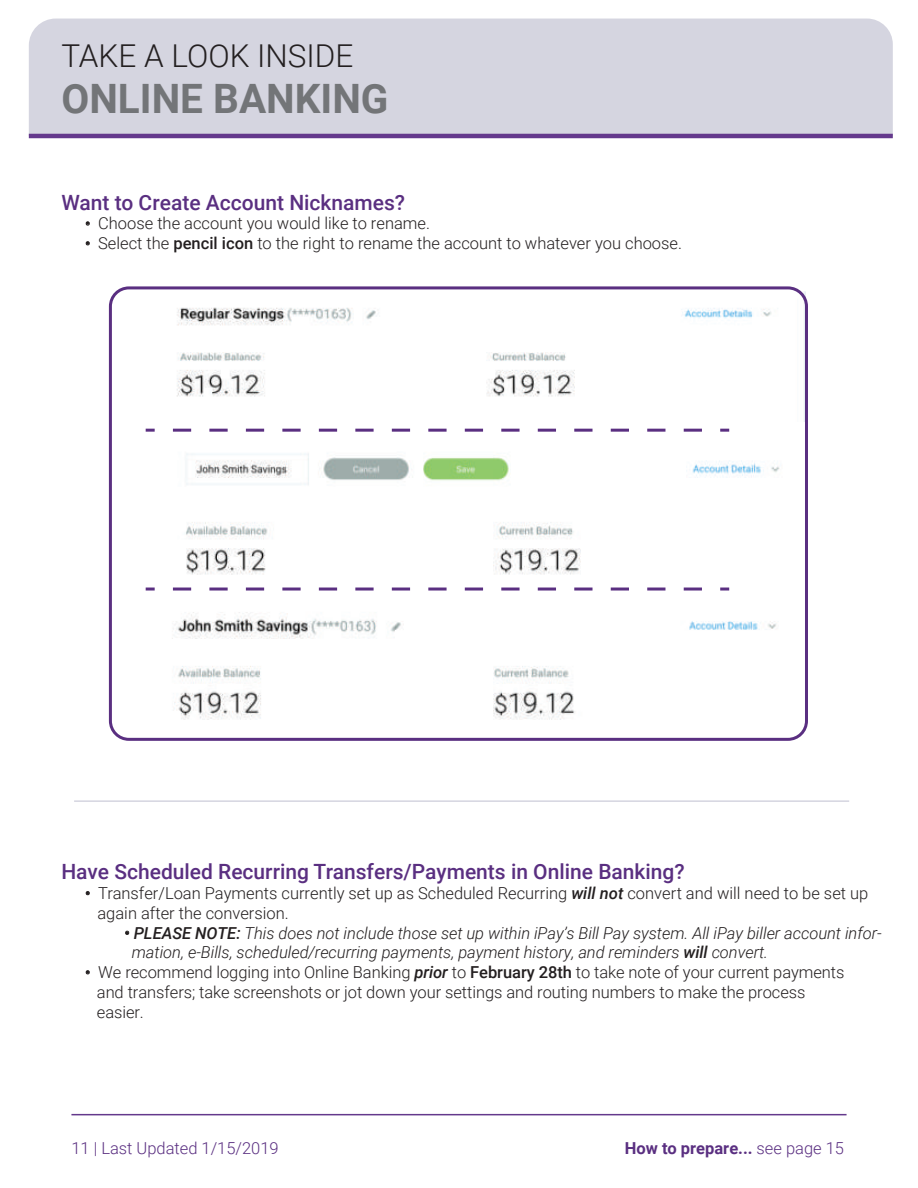
<style>
.page{position:relative;width:918px;height:1188px;background:#fff}
.page>*{position:absolute;margin:0;border:0;box-sizing:border-box;transform-origin:0 0}
.t1{font:700 40.5px "Roboto";color:#737578}
.t2{font:300 31.5px "Roboto";color:#231f20}
.t3{font:500 21px "Roboto";color:#5a2f81}
.t4{font:300 16.5px/19.8px "Roboto";color:#231f20}
.t5{font:italic 300 16.5px/19.8px "Roboto";letter-spacing:-.005em;color:#231f20}
.t6{font:700 16.5px "Roboto";color:#5a2f81}
.t7{font:300 16.5px "Roboto";color:#5a2f81}
.s1{font-weight:500}
.s2{font-weight:500;font-style:italic}
.s3{font-style:normal}
.s4{font-weight:300}
</style>
<div class="page">
<hr style="left:74px;top:800px;width:775px;height:2px;background:#d5d5e0">
<svg style="left:85px;top:221px;width:5px;height:5px"></svg>
<svg style="left:85px;top:241px;width:5px;height:5px"></svg>
<svg style="left:85px;top:891px;width:5px;height:5px"></svg>
<svg style="left:125px;top:930px;width:5px;height:5px"></svg>
<svg style="left:85px;top:970px;width:5px;height:5px"></svg>
<img style="left:177px;top:290px;width:628px;height:107px">
<img style="left:172px;top:612px;width:604px;height:108px">
<div style="left:109px;top:286px;width:699px;height:455px;border:3px solid #5a2f81;border-radius:18px"></div>
<img style="left:186px;top:453px;width:594px;height:122px">
<svg style="left:146px;top:588px;width:9px;height:3px"></svg>
<svg style="left:173px;top:588px;width:529px;height:3px"></svg>
<svg style="left:720px;top:588px;width:9px;height:3px"></svg>
<svg style="left:146px;top:429px;width:9px;height:3px"></svg>
<svg style="left:173px;top:429px;width:529px;height:3px"></svg>
<svg style="left:720px;top:429px;width:9px;height:3px"></svg>
<div style="left:29px;top:19px;width:864px;height:115px;background:#d5d5e0"></div>
<hr style="left:29px;top:134px;width:864px;height:4px;background:#64398c">
<hr style="left:71px;top:1114px;width:776px;height:1px;background:#64398c">
<h2 class="t2" style="left:61px;top:34px;width:294px">TAKE A LOOK INSIDE</h2>
<h1 class="t1" style="left:61px;top:71px;width:329px">ONLINE BANKING</h1>
<p class="t3" style="left:61px;top:188px;width:345px">Want to Create Account Nicknames?</p>
<p class="t4" style="left:85px;top:213px;width:346px">• Choose the account you would like to rename.</p>
<p class="t4" style="left:85px;top:233px;width:598px">• Select the <span class="s1">pencil icon</span> to the right to rename the account to whatever you choose.</p>
<p class="t3" style="left:61px;top:857px;width:625px">Have Scheduled Recurring Transfers/Payments in Online Banking?</p>
<p class="t4" style="left:97px;top:883px;width:772px;text-indent:-12px">• Transfer/Loan Payments currently set up as Scheduled Recurring <span class="s2">will not</span> convert and will need to be set up again after the conversion.</p>
<p class="t5" style="left:132px;top:922px;width:751px;text-indent:-7px"><span class="s3">•</span> <span class="s1">PLEASE NOTE:</span> This does not include those set up within iPay’s Bill Pay system. All iPay biller account infor&shy;mation, e-Bills, scheduled/recurring payments, payment history, and reminders <span class="s1">will</span> convert.</p>
<p class="t4" style="left:97px;top:962px;width:749px;text-indent:-12px">• We recommend logging into Online Banking <span class="s2">prior</span> to <span class="s1">February 28th</span> to take note of your current payments and transfers; take screenshots or jot down your settings and routing numbers to make the process easier.</p>
<p class="t7" style="left:71px;top:1136px;width:209px">11 | Last Updated 1/15/2019</p>
<p class="t6" style="left:625px;top:1136px;width:221px">How to prepare... <span class="s4">see page 15</span></p>
</div>
